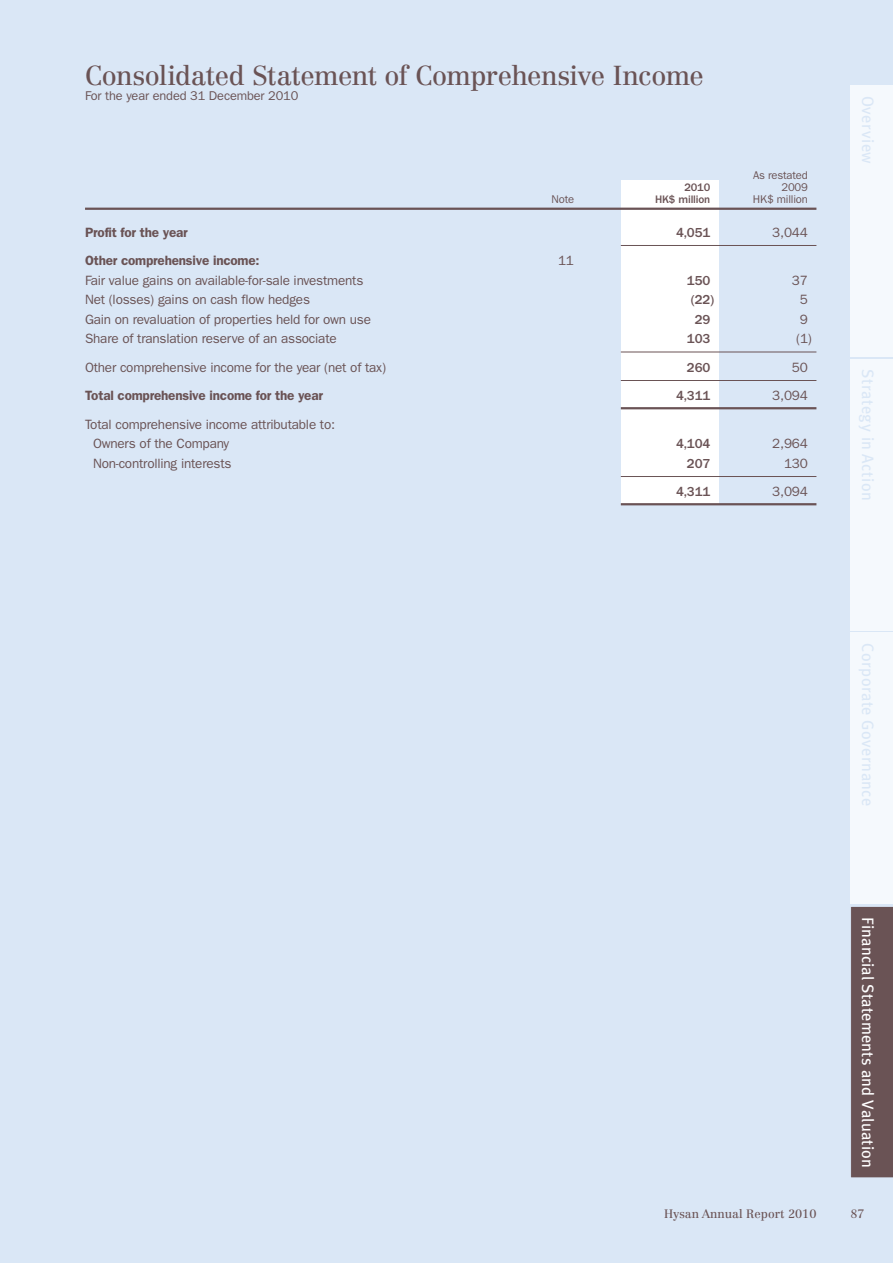
<style>
.page{position:relative;width:893px;height:1263px;background:#dae7f6}
.page>*{position:absolute;margin:0;border:0;box-sizing:border-box;transform-origin:0 0}
.t1{font:27px "Centennial LT Std";letter-spacing:-.025em;color:#6a5355}
.t2{font:16.5px "Meta Plus";letter-spacing:.025em;color:#dae7f6}
.t3{font:16.5px "Meta Plus";letter-spacing:.01em;color:#fff}
.t4{font:13.5px/19.5px "ITC Franklin Gothic Std";letter-spacing:-.015em;color:#6a5355}
.t5{font:600 13.5px "ITC Franklin Gothic Std";letter-spacing:-.015em;color:#6a5355}
.t6{font:500 13.5px "ITC Franklin Gothic Std";letter-spacing:-.015em;color:#6a5355}
.t7{font:12.75px "ITC Franklin Gothic Std";letter-spacing:-.01em;color:#6a5355}
.t8{font:12px "Centennial LT Std";color:#6a5355}
.t9{font:11.25px "ITC Franklin Gothic Std";letter-spacing:-.015em;color:#6a5355}
.t10{font:500 11.25px "ITC Franklin Gothic Std";letter-spacing:-.015em;color:#6a5355}
</style>
<div class="page">
<div style="left:850px;top:85px;width:43px;height:272px;background:#f5f9fd"></div>
<div style="left:850px;top:632px;width:43px;height:272px;background:#f5f9fd"></div>
<div style="left:850px;top:359px;width:43px;height:271px;background:#f5f9fd"></div>
<div style="left:851px;top:906px;width:42px;height:272px;background:#6a5355"></div>
<div style="left:621px;top:180px;width:98px;height:325px;background:#fff"></div>
<hr style="left:85px;top:208px;width:731px;height:2px;background:#6a5355">
<hr style="left:621px;top:245px;width:195px;height:1px;background:#6a5355">
<hr style="left:621px;top:352px;width:195px;height:1px;background:#6a5355">
<hr style="left:621px;top:380px;width:195px;height:1px;background:#6a5355">
<hr style="left:621px;top:407px;width:195px;height:2px;background:#6a5355">
<hr style="left:621px;top:476px;width:195px;height:1px;background:#6a5355">
<hr style="left:621px;top:503px;width:195px;height:2px;background:#6a5355">
<p class="t1" style="left:85px;top:59px;width:621px">Consolidated Statement of Comprehensive Income</p>
<p class="t7" style="left:85px;top:88px;width:215px">For the year ended 31 December 2010</p>
<p class="t9" style="left:753px;top:169px;width:56px">As restated</p>
<p class="t10" style="left:684px;top:181px;width:27px">2010</p>
<p class="t9" style="left:781px;top:181px;width:28px">2009</p>
<p class="t9" style="left:552px;top:193px;width:24px">Note</p>
<p class="t10" style="left:655px;top:193px;width:57px">HK$ million</p>
<p class="t9" style="left:753px;top:193px;width:57px">HK$ million</p>
<p class="t5" style="left:85px;top:224px;width:104px">Profit for the year</p>
<p class="t6" style="left:676px;top:225px;width:36px">4,051</p>
<p class="t4" style="left:772px;top:223px;width:37px">3,044</p>
<p class="t5" style="left:85px;top:253px;width:176px">Other comprehensive income:</p>
<p class="t4" style="left:558px;top:251px;width:17px">11</p>
<p class="t4" style="left:85px;top:271px;width:280px">Fair value gains on available-for-sale investments</p>
<p class="t6" style="left:687px;top:273px;width:25px">150</p>
<p class="t4" style="left:792px;top:271px;width:17px">37</p>
<p class="t4" style="left:85px;top:290px;width:226px">Net (losses) gains on cash flow hedges</p>
<p class="t6" style="left:691px;top:292px;width:25px">(22)</p>
<p class="t4" style="left:800px;top:290px;width:10px">5</p>
<p class="t4" style="left:85px;top:310px;width:287px">Gain on revaluation of properties held for own use</p>
<p class="t6" style="left:695px;top:312px;width:17px">29</p>
<p class="t4" style="left:800px;top:310px;width:10px">9</p>
<p class="t4" style="left:85px;top:329px;width:253px">Share of translation reserve of an associate</p>
<p class="t6" style="left:687px;top:331px;width:25px">103</p>
<p class="t4" style="left:796px;top:329px;width:17px">(1)</p>
<p class="t4" style="left:85px;top:358px;width:302px">Other comprehensive income for the year (net of tax)</p>
<p class="t6" style="left:687px;top:360px;width:25px">260</p>
<p class="t4" style="left:792px;top:358px;width:17px">50</p>
<p class="t5" style="left:85px;top:388px;width:240px">Total comprehensive income for the year</p>
<p class="t6" style="left:676px;top:388px;width:36px">4,311</p>
<p class="t4" style="left:772px;top:386px;width:37px">3,094</p>
<p class="t4" style="left:93px;top:415px;width:244px;text-indent:-8px">Total comprehensive income attributable to:<br>Owners of the Company</p>
<p class="t6" style="left:676px;top:436px;width:36px">4,104</p>
<p class="t4" style="left:772px;top:434px;width:37px">2,964</p>
<p class="t4" style="left:93px;top:454px;width:140px">Non-controlling interests</p>
<p class="t6" style="left:687px;top:456px;width:25px">207</p>
<p class="t4" style="left:784px;top:454px;width:25px">130</p>
<p class="t6" style="left:676px;top:484px;width:36px">4,311</p>
<p class="t4" style="left:772px;top:482px;width:37px">3,094</p>
<p class="t2" style="left:877px;top:96px;width:70px;rotate:90deg">Overview</p>
<p class="t2" style="left:878px;top:369px;width:133px;rotate:90deg">Strategy in Action</p>
<p class="t2" style="left:878px;top:643px;width:165px;rotate:90deg">Corporate Governance</p>
<p class="t3" style="left:878px;top:917px;width:252px;rotate:90deg">Financial Statements and Valuation</p>
<p class="t8" style="left:664px;top:1207px;width:154px">Hysan Annual Report 2010</p>
<p class="t8" style="left:850px;top:1207px;width:16px">87</p>
</div>
